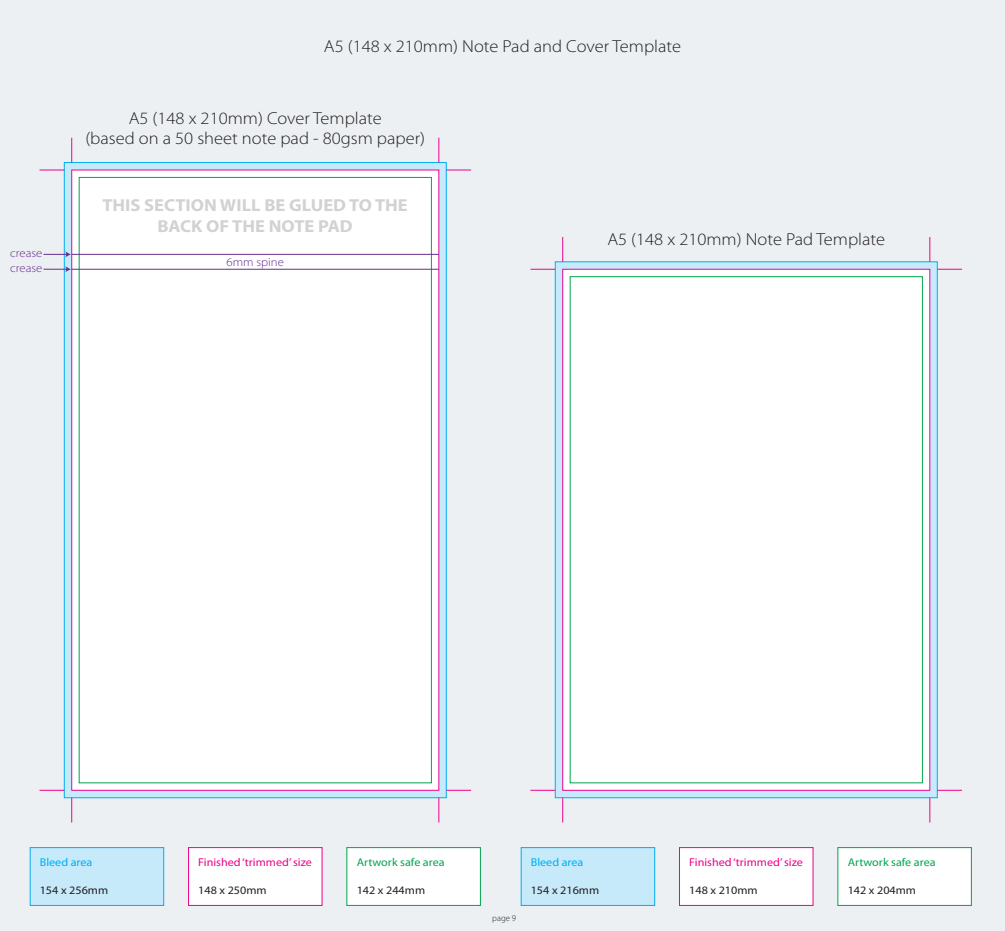
<style>
.page{position:relative;width:1005px;height:931px;background:#edf0f2}
.page>*{position:absolute;margin:0;border:0;box-sizing:border-box;transform-origin:0 0}
.t1{font:300 17.32px/20.8px "Myriad Pro";color:#231f20;text-align:center;scale:1.07 1}
.t2{font:700 17.32px/20.8px "Myriad Pro";color:#d1d2d4;text-align:center;scale:1.07 1}
.t3{font:300 11.9px/14.9px "Myriad Pro";color:#652d91;scale:1.07 1}
.t4{font:11.38px "Myriad Pro";color:#231f20;scale:1.07 1}
.t5{font:11.38px "Myriad Pro";color:#ed028c;scale:1.07 1}
.t6{font:11.38px "Myriad Pro";color:#00a54f;scale:1.07 1}
.t7{font:11.38px "Myriad Pro";color:#00aeef;scale:1.07 1}
.t8{font:300 8.75px "Myriad Pro";color:#231f20}
</style>
<div class="page">
<div style="left:555px;top:261px;width:383px;height:537px;background:#c6eafa;border:1px solid #00aeef"></div>
<div style="left:562px;top:269px;width:368px;height:521px;background:#fff"></div>
<div style="left:570px;top:276px;width:353px;height:507px;background:#fff;border:1px solid #00a54f"></div>
<svg style="left:530px;top:269px;width:25px;height:1px"></svg>
<svg style="left:530px;top:790px;width:25px;height:1px"></svg>
<svg style="left:937px;top:269px;width:25px;height:1px"></svg>
<svg style="left:937px;top:790px;width:25px;height:1px"></svg>
<svg style="left:562px;top:237px;width:1px;height:25px"></svg>
<svg style="left:929px;top:237px;width:1px;height:25px"></svg>
<svg style="left:562px;top:797px;width:1px;height:25px"></svg>
<svg style="left:929px;top:797px;width:1px;height:25px"></svg>
<div style="left:521px;top:847px;width:134px;height:59px;background:#c6eafa;border:1px solid #00aeef"></div>
<div style="left:679px;top:847px;width:134px;height:59px;background:#fff;border:1px solid #ed028c"></div>
<div style="left:837px;top:847px;width:135px;height:59px;background:#fff;border:1px solid #00a54f"></div>
<div style="left:64px;top:162px;width:383px;height:636px;background:#c6eafa;border:1px solid #00aeef"></div>
<div style="left:71px;top:169px;width:368px;height:621px;background:#fff;border:1px solid #ed028c"></div>
<div style="left:79px;top:177px;width:353px;height:606px;background:#fff;border:1px solid #00a54f"></div>
<svg style="left:39px;top:169px;width:25px;height:1px"></svg>
<svg style="left:39px;top:790px;width:25px;height:1px"></svg>
<svg style="left:446px;top:169px;width:25px;height:1px"></svg>
<svg style="left:446px;top:790px;width:25px;height:1px"></svg>
<svg style="left:71px;top:138px;width:1px;height:24px"></svg>
<svg style="left:438px;top:138px;width:1px;height:24px"></svg>
<svg style="left:71px;top:797px;width:1px;height:25px"></svg>
<svg style="left:438px;top:797px;width:1px;height:25px"></svg>
<div style="left:30px;top:847px;width:134px;height:59px;background:#c6eafa;border:1px solid #00aeef"></div>
<div style="left:188px;top:847px;width:134px;height:59px;background:#fff;border:1px solid #ed028c"></div>
<div style="left:346px;top:847px;width:135px;height:59px;background:#fff;border:1px solid #00a54f"></div>
<hr style="left:72px;top:269px;width:367px;height:1px;background:#652d91">
<hr style="left:72px;top:254px;width:367px;height:1px;background:#652d91">
<svg style="left:44px;top:251px;width:27px;height:6px"></svg>
<svg style="left:44px;top:266px;width:27px;height:6px"></svg>
<p class="t1" style="left:324px;top:35px;width:335px">A5 (148 x 210mm) Note Pad and Cover Template</p>
<p class="t1" style="left:85px;top:107px;width:319px">A5 (148 x 210mm) Cover Template<br>(based on a 50 sheet note pad - 80gsm paper)</p>
<p class="t2" style="left:102px;top:194px;width:287px">THIS SECTION WILL BE GLUED TO THE<br>BACK OF THE NOTE PAD</p>
<p class="t3" style="left:10px;top:245px;width:32px">crease crease</p>
<p class="t3" style="left:227px;top:255px;width:55px">6mm spine</p>
<p class="t1" style="left:607px;top:228px;width:261px">A5 (148 x 210mm) Note Pad Template</p>
<p class="t7" style="left:40px;top:855px;width:51px">Bleed area</p>
<p class="t4" style="left:40px;top:882px;width:65px">154 x 256mm</p>
<p class="t5" style="left:198px;top:855px;width:108px">Finished ‘trimmed’ size</p>
<p class="t4" style="left:198px;top:882px;width:65px">148 x 250mm</p>
<p class="t6" style="left:357px;top:855px;width:84px">Artwork safe area</p>
<p class="t4" style="left:357px;top:882px;width:65px">142 x 244mm</p>
<p class="t8" style="left:492px;top:912px;width:25px">page 9</p>
<p class="t7" style="left:531px;top:855px;width:51px">Bleed area</p>
<p class="t4" style="left:531px;top:882px;width:65px">154 x 216mm</p>
<p class="t5" style="left:689px;top:855px;width:108px">Finished ‘trimmed’ size</p>
<p class="t4" style="left:689px;top:882px;width:65px">148 x 210mm</p>
<p class="t6" style="left:848px;top:855px;width:84px">Artwork safe area</p>
<p class="t4" style="left:848px;top:882px;width:65px">142 x 204mm</p>
</div>
